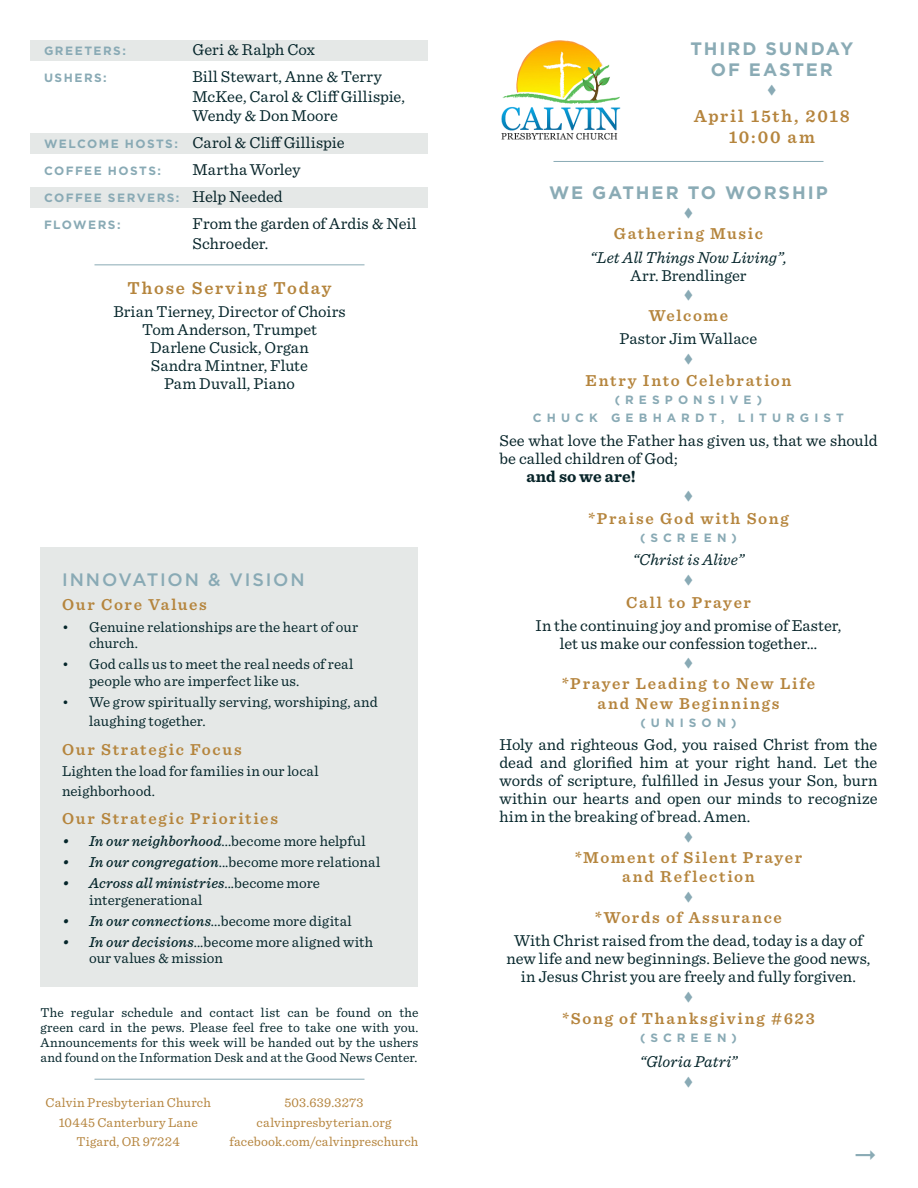
<style>
.page{position:relative;width:918px;height:1188px;background:#fff}
.page>*{position:absolute;margin:0;border:0;box-sizing:border-box;transform-origin:0 0}
.t1{font:700 18px/21px "Gotham";letter-spacing:.105em;color:#8aabb5;text-align:center}
.t2{font:600 18px "Sentinel";letter-spacing:.105em;color:#b5853d}
.t3{font:500 18px "Gotham";letter-spacing:.1em;color:#89aab5}
.t4{font:600 18px "Sentinel";letter-spacing:.095em;color:#b5843d}
.t5{font:16.5px/18px "Sentinel";letter-spacing:.005em;color:#05262b}
.t6{font:16.5px/18px "Sentinel";color:#072429}
.t7{font:600 16.5px/19.5px "Sentinel";letter-spacing:.105em;color:#b5853d;text-align:center}
.t8{font:16.5px "Sentinel";letter-spacing:.005em;color:#06262b}
.t9{font:600 16.5px "Sentinel";letter-spacing:.105em;color:#b5843d}
.t10{font:italic 16.5px/18px "Sentinel";color:#06262b;text-align:center}
.t11{font:italic 16.5px "Sentinel";letter-spacing:.01em;color:#05262b}
.t12{font:700 16.5px "Sentinel";letter-spacing:.005em;color:#072429}
.t13{font:15px/16.5px "Sentinel";letter-spacing:.005em;color:#05262b}
.t14{font:13.5px/15px "Sentinel";letter-spacing:.01em;color:#05262b;text-align:justify}
.t15{font:13.5px "Sentinel";letter-spacing:.01em;color:#b5843d}
.t16{font:700 12px "Gotham";letter-spacing:.41em;color:#89aab5}
.t17{font:700 12px "Gotham";letter-spacing:.12em;color:#89aab5}
.t18{font:700 12px "Gotham";letter-spacing:.125em;color:#89aab5}
.s1{font-family:"Gotham";font-weight:700;font-size:12px;color:#89aab5}
.s2{font-family:"Sentinel";font-weight:400;font-size:16.5px;color:#072429}
.s3{font-weight:500;font-style:italic}
.s4{font-style:normal}
.s5{color:#072429}
</style>
<div class="page">
<div style="left:31px;top:133px;width:397px;height:21px;background:#e5e8e7"></div>
<div style="left:31px;top:40px;width:397px;height:21px;background:#e5e8e7"></div>
<div style="left:31px;top:187px;width:397px;height:21px;background:#e5e8e7"></div>
<img style="left:501px;top:40px;width:120px;height:100px">
<hr style="left:554px;top:161px;width:270px;height:1px;background:#89aab5">
<hr style="left:94px;top:264px;width:270px;height:1px;background:#89aab5">
<div style="left:40px;top:547px;width:378px;height:440px;background:#e5e8e7"></div>
<hr style="left:94px;top:1079px;width:270px;height:1px;background:#89aab5">
<p class="t18" style="left:44px;top:43px;width:83px">GREETERS:</p>
<p class="t5" style="left:192px;top:40px;width:124px">Geri &amp; Ralph Cox</p>
<p class="t16" style="left:44px;top:70px;width:64px">USHERS:</p>
<p class="t5" style="left:192px;top:66px;width:214px;line-height:19.5px">Bill Stewart, Anne &amp; Terry<br>McKee, Carol &amp; Cliff Gillispie,<br>Wendy &amp; Don Moore</p>
<p class="t6" style="left:44px;top:133px;width:302px"><span class="s1">WELCOME HOSTS:</span> Carol &amp; Cliff Gillispie</p>
<p class="t17" style="left:44px;top:163px;width:119px">COFFEE HOSTS:</p>
<p class="t6" style="left:193px;top:160px;width:109px">Martha Worley</p>
<p class="t17" style="left:44px;top:190px;width:240px">COFFEE SERVERS: <span class="s2">Help Needed</span></p>
<p class="t17" style="left:44px;top:217px;width:78px">FLOWERS:</p>
<p class="t6" style="left:192px;top:213px;width:226px;line-height:19.5px">From the garden of Ardis &amp; Neil<br>Schroeder.</p>
<p class="t2" style="left:128px;top:274px;width:205px">Those Serving Today</p>
<p class="t8" style="left:113px;top:299px;width:234px">Brian Tierney, Director of Choirs</p>
<p class="t8" style="left:142px;top:317px;width:176px">Tom Anderson, Trumpet</p>
<p class="t8" style="left:150px;top:335px;width:160px">Darlene Cusick, Organ</p>
<p class="t8" style="left:151px;top:353px;width:159px">Sandra Mintner, Flute</p>
<p class="t8" style="left:164px;top:371px;width:132px">Pam Duvall, Piano</p>
<p class="t3" style="left:62px;top:567px;width:244px">INNOVATION &amp; VISION</p>
<p class="t7" style="left:62px;top:594px;width:146px">Our Core Values</p>
<p class="t13" style="left:89px;top:617px;width:271px;text-indent:-27px">• Genuine relationships are the heart of our church.</p>
<p class="t13" style="left:89px;top:655px;width:266px;text-indent:-27px">• God calls us to meet the real needs of real people who are imperfect like us.</p>
<p class="t13" style="left:89px;top:691px;width:290px;line-height:19.5px;text-indent:-27px">• We grow spiritually serving, worshiping, and laughing together.</p>
<p class="t7" style="left:62px;top:738px;width:181px">Our Strategic Focus</p>
<p class="t13" style="left:62px;top:761px;width:258px;line-height:19.5px">Lighten the load for families in our local neighborhood.</p>
<p class="t7" style="left:62px;top:808px;width:217px">Our Strategic Priorities</p>
<p class="t13" style="left:62px;top:832px;width:305px"><span class="s3">• In our neighborhood</span>...become more helpful</p>
<p class="t13" style="left:62px;top:853px;width:320px"><span class="s3">• In our congregation</span>...become more relational</p>
<p class="t13" style="left:89px;top:874px;width:232px;text-indent:-27px"><span class="s3">• Across all ministries</span>...become more intergenerational</p>
<p class="t13" style="left:62px;top:912px;width:291px"><span class="s3">• In our connections</span>...become more digital</p>
<p class="t13" style="left:89px;top:933px;width:286px;text-indent:-27px"><span class="s3">• In our decisions</span>...become more aligned with our values &amp; mission</p>
<p class="t14" style="left:40px;top:1004px;width:379px">The regular schedule and contact list can be found on the green card in the pews. Please feel free to take one with you.<br>Announcements for this week will be handed out by the ushers and found on the Information Desk and at the Good News Center.</p>
<p class="t15" style="left:46px;top:1093px;width:167px">Calvin Presbyterian Church</p>
<p class="t15" style="left:59px;top:1112px;width:141px">10445 Canterbury Lane</p>
<p class="t15" style="left:77px;top:1132px;width:105px">Tigard, OR 97224</p>
<p class="t15" style="left:285px;top:1093px;width:80px">503.639.3273</p>
<p class="t15" style="left:257px;top:1112px;width:136px">calvinpresbyterian.org</p>
<p class="t15" style="left:230px;top:1132px;width:191px">facebook.com/calvinpreschurch</p>
<p class="t1" style="left:691px;top:38px;width:164px">THIRD SUNDAY<br>OF EASTER</p>
<p class="t4" style="left:694px;top:102px;width:157px">April 15th, 2018</p>
<p class="t2" style="left:729px;top:123px;width:88px">10:00 am</p>
<p class="t1" style="left:549px;top:182px;width:280px">WE GATHER TO WORSHIP</p>
<p class="t7" style="left:614px;top:223px;width:151px">Gathering Music</p>
<p class="t10" style="left:590px;top:247px;width:198px">“Let All Things Now Living”,<br><span class="s4">Arr. Brendlinger</span></p>
<p class="t7" style="left:649px;top:305px;width:81px">Welcome</p>
<p class="t5" style="left:620px;top:329px;width:139px">Pastor Jim Wallace</p>
<p class="t7" style="left:586px;top:370px;width:207px">Entry Into Celebration</p>
<p class="t16" style="left:615px;top:392px;width:149px">(RESPONSIVE)</p>
<p class="t16" style="left:533px;top:410px;width:313px">CHUCK GEBHARDT, LITURGIST</p>
<p class="t6" style="left:499px;top:430px;width:379px">See what love the Father has given us, that we should be called children of God;</p>
<p class="t12" style="left:526px;top:463px;width:111px">and so we are!</p>
<p class="t7" style="left:588px;top:508px;width:202px">*Praise God with Song</p>
<p class="t16" style="left:640px;top:530px;width:98px">(SCREEN)</p>
<p class="t11" style="left:633px;top:547px;width:113px">“Christ is Alive”</p>
<p class="t9" style="left:626px;top:589px;width:126px">Call to Prayer</p>
<p class="t6" style="left:536px;top:615px;width:307px;text-align:center">In the continuing joy and promise of Easter, let us make our confession together…</p>
<p class="t9" style="left:562px;top:671px;width:255px">*Prayer Leading to New Life</p>
<p class="t9" style="left:597px;top:691px;width:184px">and New Beginnings</p>
<p class="t16" style="left:641px;top:715px;width:97px">(UNISON)</p>
<p class="t5" style="left:499px;top:735px;width:380px;text-align:justify">Holy and righteous God, you raised Christ from the dead and glorified him at your right hand. Let the words of scripture, fulfilled in Jesus your Son, burn within our hearts and open our minds to recognize him in the breaking of bread. Amen.</p>
<p class="t7" style="left:575px;top:847px;width:229px">*Moment of Silent Prayer and Reflection</p>
<p class="t9" style="left:595px;top:905px;width:189px">*Words of Assurance</p>
<p class="t5" style="left:506px;top:931px;width:366px;text-align:center">With Christ raised from the dead, today is a day of new life and new beginnings. Believe the good news, in Jesus Christ you are freely and fully forgiven.</p>
<p class="t9" style="left:562px;top:1006px;width:254px">*Song of Thanksgiving #623</p>
<p class="t16" style="left:640px;top:1030px;width:98px">(SCREEN)</p>
<p class="t11" style="left:640px;top:1050px;width:99px">“Gloria Patri<span class="s5">”</span></p>
</div>
